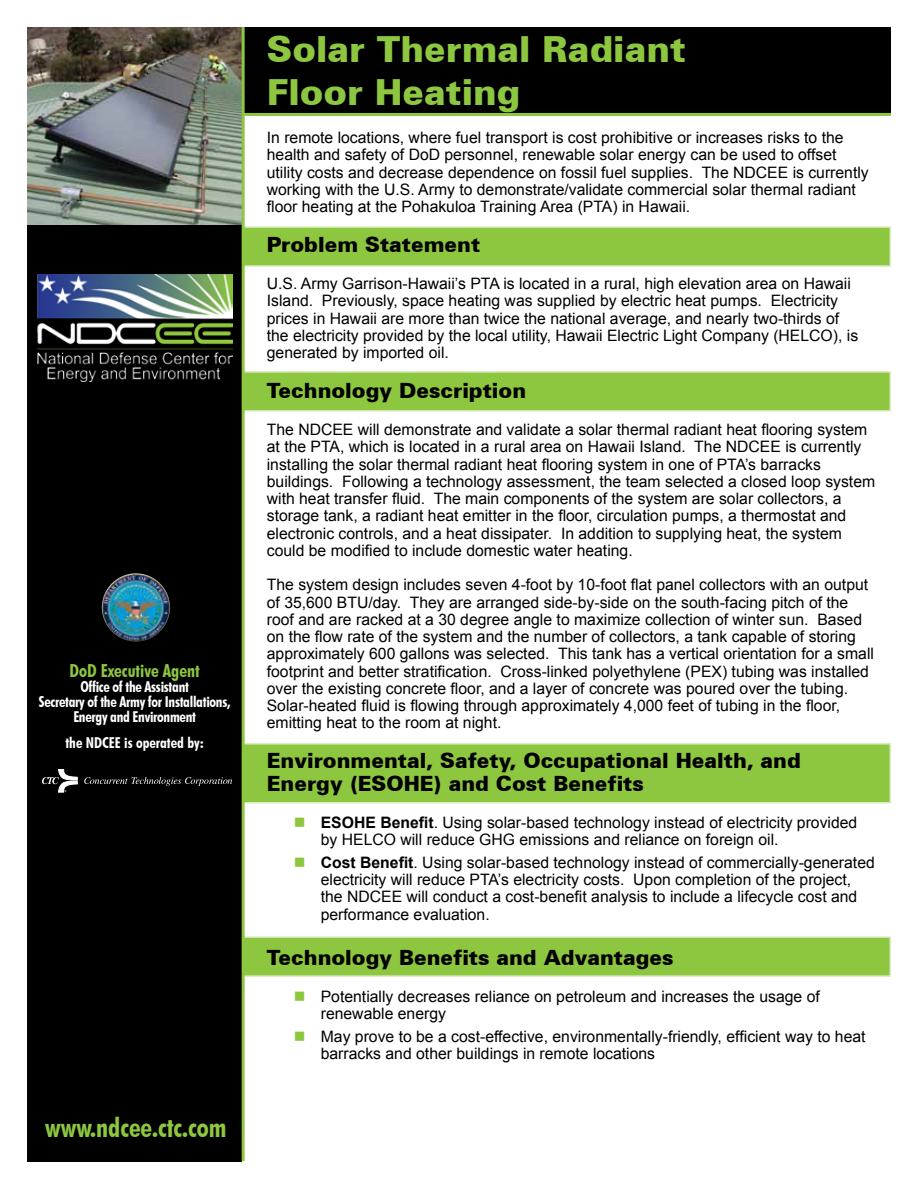
<style>
.page{position:relative;width:918px;height:1188px;background:#fff}
.page>*{position:absolute;margin:0;border:0;box-sizing:border-box;transform-origin:0 0}
.t1{font:900 36px/43.2px "Zurich BT";color:#8dc63f}
.t2{font:700 condensed 27px "Futura BT";color:#8dc63f}
.t3{font:900 21px/22.5px "Zurich BT";color:#000}
.t4{font:700 condensed 18px "Futura BT";color:#8dc63f}
.t5{font:15.75px/17.2px "Arial";color:#000}
.t6{font:700 condensed 15px/15px "Futura BT";letter-spacing:-.02em;color:#fff;text-align:center}
.t7{font:700 condensed 15px "Futura BT";color:#fff}
.s1{font-weight:700}
</style>
<div class="page">
<div style="left:219px;top:936px;width:672px;height:41px;background:#8dc63f;border:2px solid #daebc1"></div>
<div style="left:219px;top:743px;width:672px;height:61px;background:#8dc63f;border:2px solid #daebc1"></div>
<div style="left:220px;top:28px;width:670px;height:86px;background:#000"></div>
<div style="left:219px;top:27px;width:672px;height:87px;border:2px solid #000"></div>
<hr style="left:243px;top:113px;width:648px;height:3px;background:#8dc63f">
<div style="left:219px;top:371px;width:672px;height:41px;background:#8dc63f;border:2px solid #daebc1"></div>
<div style="left:219px;top:226px;width:672px;height:41px;background:#8dc63f;border:2px solid #daebc1"></div>
<div style="left:28px;top:27px;width:214px;height:1135px;background:#000"></div>
<img style="left:38px;top:274px;width:194px;height:107px">
<img style="left:105px;top:573px;width:32px;height:21px">
<svg style="left:84px;top:777px;width:148px;height:9px"></svg>
<svg style="left:42px;top:769px;width:35px;height:23px"></svg>
<img style="left:28px;top:27px;width:214px;height:198px">
<hr style="left:242px;top:27px;width:3px;height:1134px;background:#8dc63f">
<p class="t4" style="left:69px;top:659px;width:132px">DoD Executive Agent</p>
<p class="t6" style="left:39px;top:679px;width:193px">Office of the Assistant<br>Secretary of the Army for Installations,<br>Energy and Environment</p>
<p class="t7" style="left:65px;top:733px;width:140px">the NDCEE is operated by:</p>
<h2 class="t2" style="left:45px;top:1111px;width:183px">www.ndcee.ctc.com</h2>
<h1 class="t1" style="left:267px;top:28px;width:420px">Solar Thermal Radiant<br>Floor Heating</h1>
<p class="t5" style="left:267px;top:129px;width:604px">In remote locations, where fuel transport is cost prohibitive or increases risks to the health and safety of DoD personnel, renewable solar energy can be used to offset utility costs and decrease dependence on fossil fuel supplies. The NDCEE is currently working with the U.S. Army to demonstrate/validate commercial solar thermal radiant floor heating at the Pohakuloa Training Area (PTA) in Hawaii.</p>
<h3 class="t3" style="left:267px;top:233px;width:215px">Problem Statement</h3>
<p class="t5" style="left:267px;top:275px;width:593px">U.S. Army Garrison-Hawaii’s PTA is located in a rural, high elevation area on Hawaii Island. Previously, space heating was supplied by electric heat pumps. Electricity prices in Hawaii are more than twice the national average, and nearly two-thirds of the electricity provided by the local utility, Hawaii Electric Light Company (HELCO), is generated by imported oil.</p>
<h3 class="t3" style="left:267px;top:379px;width:261px">Technology Description</h3>
<p class="t5" style="left:267px;top:421px;width:610px">The NDCEE will demonstrate and validate a solar thermal radiant heat flooring system at the PTA, which is located in a rural area on Hawaii Island. The NDCEE is currently installing the solar thermal radiant heat flooring system in one of PTA’s barracks buildings. Following a technology assessment, the team selected a closed loop system with heat transfer fluid. The main components of the system are solar collectors, a storage tank, a radiant heat emitter in the floor, circulation pumps, a thermostat and electronic controls, and a heat dissipater. In addition to supplying heat, the system could be modified to include domestic water heating.</p>
<p class="t5" style="left:267px;top:576px;width:609px">The system design includes seven 4-foot by 10-foot flat panel collectors with an output of 35,600 BTU/day. They are arranged side-by-side on the south-facing pitch of the roof and are racked at a 30 degree angle to maximize collection of winter sun. Based on the flow rate of the system and the number of collectors, a tank capable of storing approximately 600 gallons was selected. This tank has a vertical orientation for a small footprint and better stratification. Cross-linked polyethylene (PEX) tubing was installed over the existing concrete floor, and a layer of concrete was poured over the tubing.<br>Solar-heated fluid is flowing through approximately 4,000 feet of tubing in the floor, emitting heat to the room at night.</p>
<h3 class="t3" style="left:267px;top:749px;width:536px">Environmental, Safety, Occupational Health, and<br>Energy (ESOHE) and Cost Benefits</h3>
<p class="t5" style="left:321px;top:814px;width:538px"><span class="s1">ESOHE Benefit</span>. Using solar-based technology instead of electricity provided by HELCO will reduce GHG emissions and reliance on foreign oil.</p>
<p class="t5" style="left:321px;top:854px;width:556px"><span class="s1">Cost Benefit</span>. Using solar-based technology instead of commercially-generated electricity will reduce PTA’s electricity costs. Upon completion of the project, the NDCEE will conduct a cost-benefit analysis to include a lifecycle cost and performance evaluation.</p>
<h3 class="t3" style="left:267px;top:946px;width:408px">Technology Benefits and Advantages</h3>
<p class="t5" style="left:321px;top:988px;width:500px">Potentially decreases reliance on petroleum and increases the usage of renewable energy</p>
<p class="t5" style="left:321px;top:1028px;width:546px">May prove to be a cost-effective, environmentally-friendly, efficient way to heat barracks and other buildings in remote locations</p>
</div>
